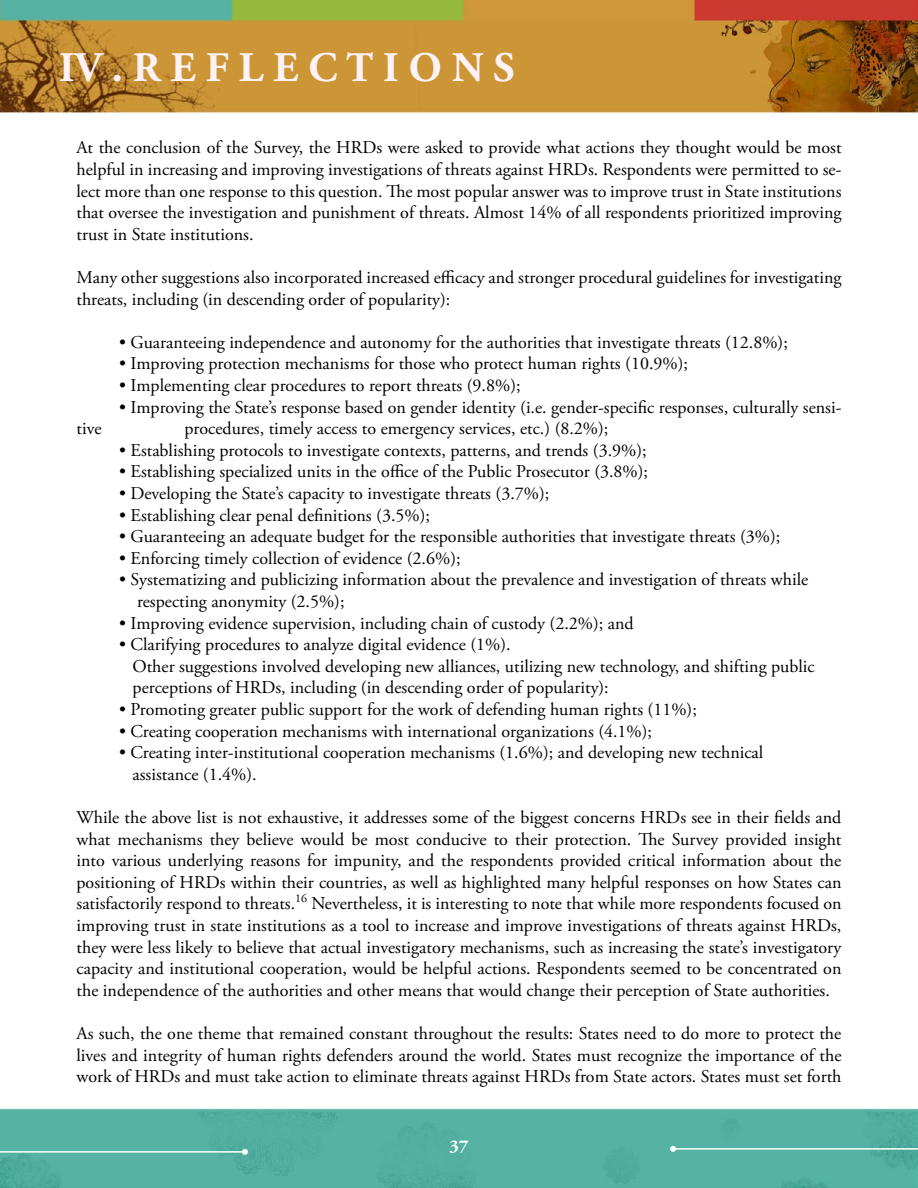
<style>
.page{position:relative;width:918px;height:1188px;background:#fff}
.page>*{position:absolute;margin:0;border:0;box-sizing:border-box;transform-origin:0 0}
.t1{font:700 42px "Adobe Garamond Pro";color:#fef2f7}
.t2{font:18px/21.6px "Adobe Garamond Pro";color:#000}
.t3{font:700 18px "Adobe Garamond Pro";color:#fff}
</style>
<div class="page">
<img style="left:0;top:0;width:918px;height:1188px">
<hr style="left:0;top:1151px;width:245px;height:2px;background:#fff">
<svg style="left:242px;top:1149px;width:6px;height:6px"></svg>
<hr style="left:673px;top:1148px;width:245px;height:2px;background:#fff">
<svg style="left:670px;top:1146px;width:6px;height:6px"></svg>
<h1 class="t1" style="left:59px;top:44px;width:457px">IV . R E F L E C T I O N S</h1>
<p class="t2" style="left:77px;top:137px;width:767px;text-align:justify">At the conclusion of the Survey, the HRDs were asked to provide what actions they thought would be most helpful in increasing and improving investigations of threats against HRDs. Respondents were permitted to se&shy;lect more than one response to this question. The most popular answer was to improve trust in State institutions that oversee the investigation and punishment of threats. Almost 14% of all respondents prioritized improving trust in State institutions.</p>
<p class="t2" style="left:77px;top:267px;width:766px">Many other suggestions also incorporated increased efficacy and stronger procedural guidelines for investigating threats, including (in descending order of popularity):</p>
<p class="t2" style="left:119px;top:332px;width:670px">• Guaranteeing independence and autonomy for the authorities that investigate threats (12.8%);</p>
<p class="t2" style="left:119px;top:353px;width:570px">• Improving protection mechanisms for those who protect human rights (10.9%);</p>
<p class="t2" style="left:119px;top:375px;width:403px">• Implementing clear procedures to report threats (9.8%);</p>
<p class="t2" style="left:119px;top:397px;width:724px">• Improving the State’s response based on gender identity (i.e. gender-specific responses, culturally sensi-</p>
<p class="t2" style="left:77px;top:418px;width:26px">tive</p>
<p class="t2" style="left:185px;top:418px;width:425px">procedures, timely access to emergency services, etc.) (8.2%);</p>
<p class="t2" style="left:119px;top:440px;width:529px">• Establishing protocols to investigate contexts, patterns, and trends (3.9%);</p>
<p class="t2" style="left:119px;top:461px;width:530px">• Establishing specialized units in the office of the Public Prosecutor (3.8%);</p>
<p class="t2" style="left:119px;top:483px;width:432px">• Developing the State’s capacity to investigate threats (3.7%);</p>
<p class="t2" style="left:119px;top:505px;width:312px">• Establishing clear penal definitions (3.5%);</p>
<p class="t2" style="left:119px;top:526px;width:663px">• Guaranteeing an adequate budget for the responsible authorities that investigate threats (3%);</p>
<p class="t2" style="left:119px;top:548px;width:343px">• Enforcing timely collection of evidence (2.6%);</p>
<p class="t2" style="left:137px;top:569px;width:673px;text-indent:-18px">• Systematizing and publicizing information about the prevalence and investigation of threats while respecting anonymity (2.5%);</p>
<p class="t2" style="left:119px;top:613px;width:516px">• Improving evidence supervision, including chain of custody (2.2%); and</p>
<p class="t2" style="left:133px;top:634px;width:684px;text-indent:-14px">• Clarifying procedures to analyze digital evidence (1%).<br>Other suggestions involved developing new alliances, utilizing new technology, and shifting public perceptions of HRDs, including (in descending order of popularity):</p>
<p class="t2" style="left:119px;top:699px;width:579px">• Promoting greater public support for the work of defending human rights (11%);</p>
<p class="t2" style="left:119px;top:721px;width:535px">• Creating cooperation mechanisms with international organizations (4.1%);</p>
<p class="t2" style="left:133px;top:742px;width:632px;text-indent:-14px">• Creating inter-institutional cooperation mechanisms (1.6%); and developing new technical assistance (1.4%).</p>
<p class="t2" style="left:77px;top:807px;width:767px;text-align:justify">While the above list is not exhaustive, it addresses some of the biggest concerns HRDs see in their fields and what mechanisms they believe would be most conducive to their protection. The Survey provided insight into various underlying reasons for impunity, and the respondents provided critical information about the positioning of HRDs within their countries, as well as highlighted many helpful responses on how States can satisfactorily respond to threats.<sup>16</sup> Nevertheless, it is interesting to note that while more respondents focused on improving trust in state institutions as a tool to increase and improve investigations of threats against HRDs, they were less likely to believe that actual investigatory mechanisms, such as increasing the state’s investigatory capacity and institutional cooperation, would be helpful actions. Respondents seemed to be concentrated on the independence of the authorities and other means that would change their perception of State authorities.</p>
<p class="t2" style="left:77px;top:1023px;width:767px;text-align:justify">As such, the one theme that remained constant throughout the results: States need to do more to protect the lives and integrity of human rights defenders around the world. States must recognize the importance of the work of HRDs and must take action to eliminate threats against HRDs from State actors. States must set forth</p>
<p class="t3" style="left:450px;top:1135px;width:20px">37</p>
</div>
